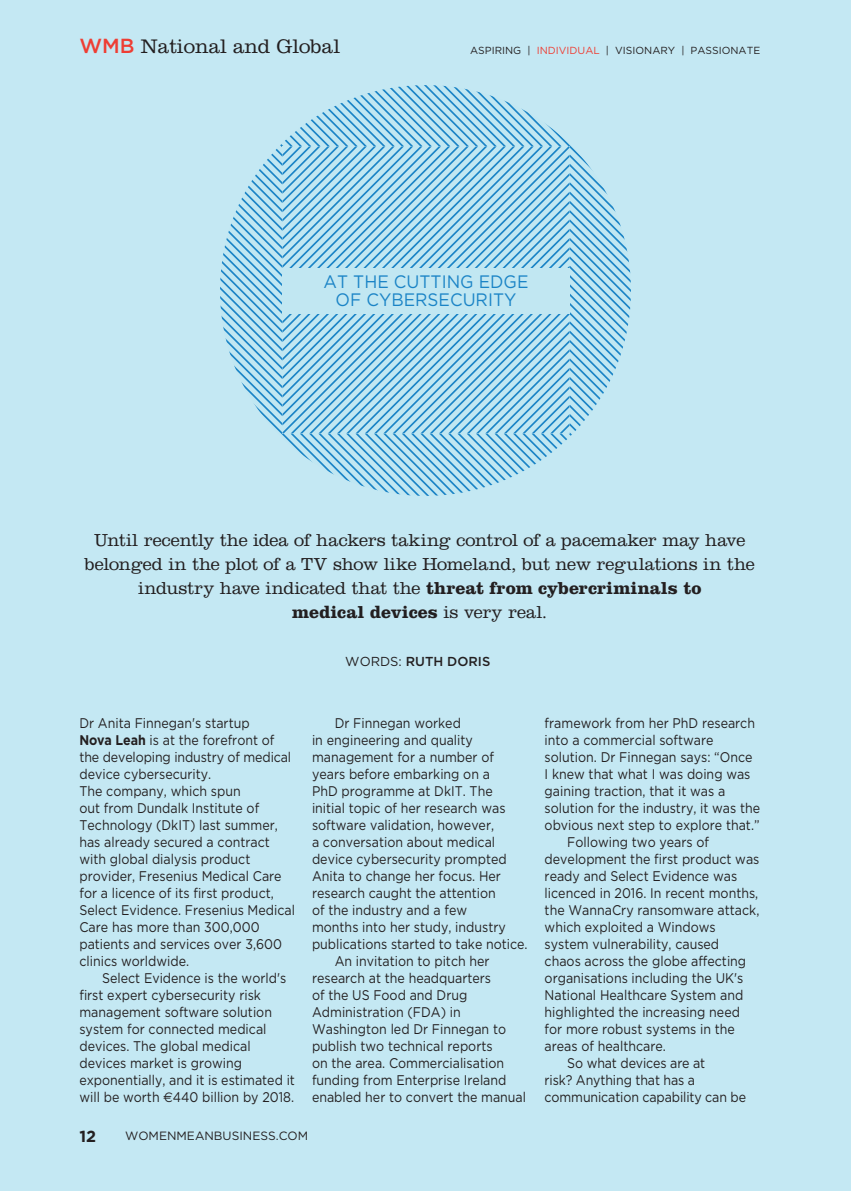
<style>
.page{position:relative;width:851px;height:1191px;background:#fff}
.page>*{position:absolute;margin:0;border:0;box-sizing:border-box;transform-origin:0 0}
.t1{font:300 20.4px "Clarendon";color:#231f20}
.WMB_Sub-Heading{font:300 18px/24px "Clarendon";letter-spacing:-.01em;color:#231f20;text-align:center}
.t2{font:18px/18px "Gotham";color:#1b84c6;text-align:center;scale:.95 1}
.t3{font:700 16px "Gotham";color:#231f20}
.WMB_Body_Text{font:14px/17px "Gotham";color:#231f20;scale:.89 1}
.WMB_Body_No_Tabs{font:500 13px "Gotham";color:#231f20}
.t4{font:12px "Gotham";color:#231f20}
.t5{font:10.2px "Gotham";color:#231f20}
.s1{font-family:"Gotham";font-weight:500;color:#ee3e34}
.s2{color:#ee3e34}
.s3{font-weight:700}
.s4{font-weight:400}
.s5{font-family:"Euro Sans"}
</style>
<div class="page">
<div style="left:0;top:0;width:850px;height:1191px;background:#c4e8f3"></div>
<svg style="left:220px;top:146px;width:349px;height:350px"></svg>
<div style="left:282px;top:268px;width:287px;height:46px;background:#c1e7f2"></div>
<p class="t1" style="left:79px;top:35px;width:262px"><span class="s1">WMB</span> National and Global</p>
<p class="t5" style="left:470px;top:45px;width:291px">ASPIRING | <span class="s2">INDIVIDUAL</span> | VISIONARY | PASSIONATE</p>
<p class="t2" style="left:323px;top:272px;width:217px">AT THE CUTTING EDGE<br>OF CYBERSECURITY</p>
<p class="WMB_Sub-Heading" style="left:85px;top:528px;width:671px">Until recently the idea of hackers taking control of a pacemaker may have belonged in the plot of a TV show like Homeland, but new regulations in the industry have indicated that the <span class="s3">threat from cybercriminals to<br>medical devices</span> is very real.</p>
<p class="WMB_Body_No_Tabs" style="left:345px;top:652px;width:147px"><span class="s4">WORDS:</span> RUTH DORIS</p>
<p class="WMB_Body_Text" style="left:79px;top:714px;width:244px">Dr Anita Finnegan's startup<br><span class="s3">Nova Leah</span> is at the forefront of the developing industry of medical device cybersecurity.<br>The company, which spun<br>out from Dundalk Institute of<br>Technology (DkIT) last summer, has already secured a contract with global dialysis product provider, Fresenius Medical Care for a licence of its first product,<br>Select Evidence. Fresenius Medical<br>Care has more than 300,000 patients and services over 3,600 clinics worldwide.</p>
<p class="WMB_Body_Text" style="left:79px;top:969px;width:244px;text-indent:23px">Select Evidence is the world's first expert cybersecurity risk management software solution system for connected medical devices. The global medical devices market is growing exponentially, and it is estimated it will be worth <span class="s5">c</span>440 billion by 2018.</p>
<p class="WMB_Body_Text" style="left:312px;top:714px;width:244px;text-indent:23px">Dr Finnegan worked<br>in engineering and quality management for a number of years before embarking on a<br>PhD programme at DkIT. The initial topic of her research was software validation, however,<br>a conversation about medical device cybersecurity prompted<br>Anita to change her focus. Her research caught the attention<br>of the industry and a few<br>months into her study, industry publications started to take notice.</p>
<p class="WMB_Body_Text" style="left:312px;top:952px;width:242px;text-indent:23px">An invitation to pitch her research at the headquarters<br>of the US Food and Drug<br>Administration (FDA) in<br>Washington led Dr Finnegan to publish two technical reports<br>on the area. Commercialisation funding from Enterprise Ireland enabled her to convert the manual</p>
<p class="t3" style="left:79px;top:1125px;width:18px">12</p>
<p class="t4" style="left:125px;top:1129px;width:185px">WOMENMEANBUSINESS.COM</p>
<p class="WMB_Body_Text" style="left:544px;top:714px;width:244px">framework from her PhD research into a commercial software solution. Dr Finnegan says: ÒOnce<br>I knew that what I was doing was gaining traction, that it was a solution for the industry, it was the obvious next step to explore that.Ó</p>
<p class="WMB_Body_Text" style="left:544px;top:833px;width:243px;text-indent:23px">Following two years of development the first product was ready and Select Evidence was licenced in 2016. In recent months, the WannaCry ransomware attack, which exploited a Windows system vulnerability, caused<br>chaos across the globe affecting organisations including the UK's<br>National Healthcare System and highlighted the increasing need for more robust systems in the areas of healthcare.</p>
<p class="WMB_Body_Text" style="left:544px;top:1054px;width:228px;text-indent:23px">So what devices are at<br>risk? Anything that has a communication capability can be</p>
</div>
